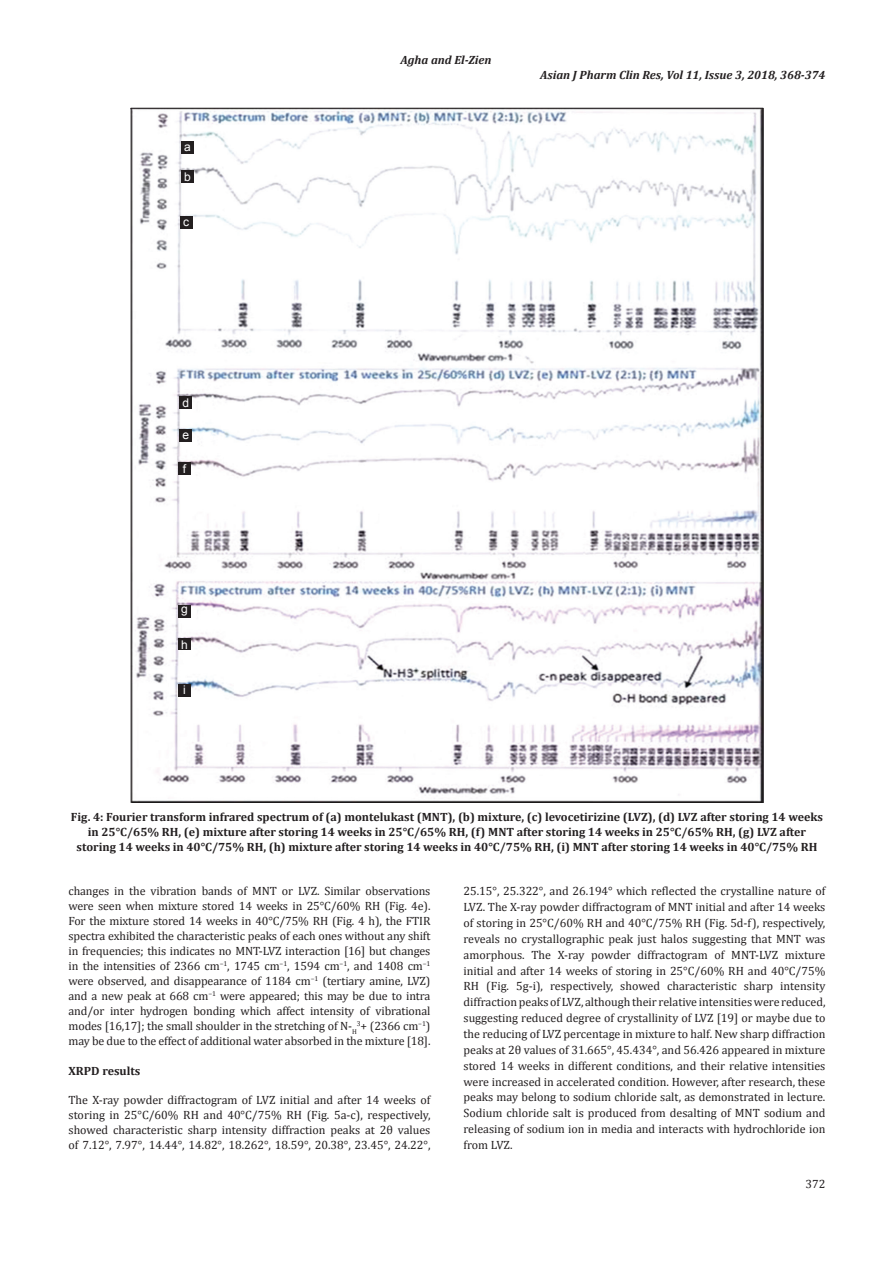
<style>
.page{position:relative;width:894px;height:1263px;background:#fff}
.page>*{position:absolute;margin:0;border:0;box-sizing:border-box;transform-origin:0 0}
.TX{font:12px/15.9px "Cambria";color:#231f20;text-align:justify}
.FGC{font:700 12px/15px "Cambria";color:#231f20;text-align:center}
.t1{font:italic 700 12px "Cambria";color:#231f20}
.TX-2{font:700 12px "Cambria";color:#231f20}
.LABEL{font:12px "Arial";color:#fff}
</style>
<div class="page">
<img style="left:135px;top:111px;width:625px;height:688px">
<div style="left:181px;top:141px;width:13px;height:13px;background:#231f20"></div>
<div style="left:181px;top:171px;width:13px;height:12px;background:#231f20"></div>
<div style="left:180px;top:216px;width:12px;height:13px;background:#231f20"></div>
<div style="left:179px;top:396px;width:13px;height:13px;background:#231f20"></div>
<div style="left:179px;top:429px;width:13px;height:13px;background:#231f20"></div>
<div style="left:178px;top:462px;width:13px;height:13px;background:#231f20"></div>
<div style="left:178px;top:604px;width:13px;height:13px;background:#231f20"></div>
<div style="left:178px;top:638px;width:13px;height:11px;background:#231f20"></div>
<div style="left:178px;top:684px;width:13px;height:12px;background:#231f20"></div>
<p class="LABEL" style="left:184px;top:138px;width:8px">a</p>
<p class="LABEL" style="left:184px;top:169px;width:8px">b</p>
<p class="LABEL" style="left:183px;top:213px;width:7px">c</p>
<p class="LABEL" style="left:182px;top:394px;width:8px">d</p>
<p class="LABEL" style="left:182px;top:426px;width:8px">e</p>
<p class="LABEL" style="left:183px;top:460px;width:5px">f</p>
<p class="LABEL" style="left:181px;top:601px;width:8px">g</p>
<p class="LABEL" style="left:181px;top:636px;width:8px">h</p>
<p class="LABEL" style="left:183px;top:682px;width:4px">i</p>
<p class="t1" style="left:400px;top:51px;width:92px">Agha and El-Zien</p>
<p class="t1" style="left:540px;top:66px;width:287px">Asian J Pharm Clin Res, Vol 11, Issue 3, 2018, 368-374</p>
<p class="FGC" style="left:71px;top:808px;width:753px">Fig. 4: Fourier transform infrared spectrum of (a) montelukast (MNT), (b) mixture, (c) levocetirizine (LVZ), (d) LVZ after storing 14 weeks in 25°C/65% RH, (e) mixture after storing 14 weeks in 25°C/65% RH, (f) MNT after storing 14 weeks in 25°C/65% RH, (g) LVZ after storing 14 weeks in 40°C/75% RH, (h) mixture after storing 14 weeks in 40°C/75% RH, (i) MNT after storing 14 weeks in 40°C/75% RH</p>
<p class="TX" style="left:68px;top:883px;width:363px;line-height:15px">changes in the vibration bands of MNT or LVZ. Similar observations were seen when mixture stored 14 weeks in 25°C/60% RH (Fig. 4e).<br>For the mixture stored 14 weeks in 40°C/75% RH (Fig. 4 h), the FTIR spectra exhibited the characteristic peaks of each ones without any shift in frequencies; this indicates no MNT-LVZ interaction [16] but changes in the intensities of 2366 cm<sup>−1</sup>, 1745 cm<sup>−1</sup>, 1594 cm<sup>−1</sup>, and 1408 cm<sup>−1 </sup>were observed, and disappearance of 1184 cm<sup>−1</sup> (tertiary amine, LVZ) and a new peak at 668 cm<sup>−1</sup> were appeared; this may be due to intra and/or inter hydrogen bonding which affect intensity of vibrational modes [16,17]; the small shoulder in the stretching of N-<sub>H</sub><sup>3</sup>+ (2366 cm<sup>−1</sup>) may be due to the effect of additional water absorbed in the mixture [18].</p>
<p class="TX-2" style="left:68px;top:1062px;width:73px">XRPD results</p>
<p class="TX" style="left:68px;top:1092px;width:363px;line-height:15px">The X-ray powder diffractogram of LVZ initial and after 14 weeks of storing in 25°C/60% RH and 40°C/75% RH (Fig. 5a-c), respectively, showed characteristic sharp intensity diffraction peaks at 2θ values of 7.12°, 7.97°, 14.44°, 14.82°, 18.262°, 18.59°, 20.38°, 23.45°, 24.22°,</p>
<p class="TX" style="left:463px;top:883px;width:363px">25.15°, 25.322°, and 26.194° which reflected the crystalline nature of LVZ. The X-ray powder diffractogram of MNT initial and after 14 weeks of storing in 25°C/60% RH and 40°C/75% RH (Fig. 5d-f), respectively, reveals no crystallographic peak just halos suggesting that MNT was amorphous. The X-ray powder diffractogram of MNT-LVZ mixture initial and after 14 weeks of storing in 25°C/60% RH and 40°C/75% RH (Fig. 5g-i), respectively, showed characteristic sharp intensity diffraction peaks of LVZ, although their relative intensities were reduced, suggesting reduced degree of crystallinity of LVZ [19] or maybe due to the reducing of LVZ percentage in mixture to half. New sharp diffraction peaks at 2θ values of 31.665°, 45.434°, and 56.426 appeared in mixture stored 14 weeks in different conditions, and their relative intensities were increased in accelerated condition. However, after research, these peaks may belong to sodium chloride salt, as demonstrated in lecture.<br>Sodium chloride salt is produced from desalting of MNT sodium and releasing of sodium ion in media and interacts with hydrochloride ion from LVZ.</p>
<p class="TX" style="left:805px;top:1175px;width:21px">372</p>
</div>
